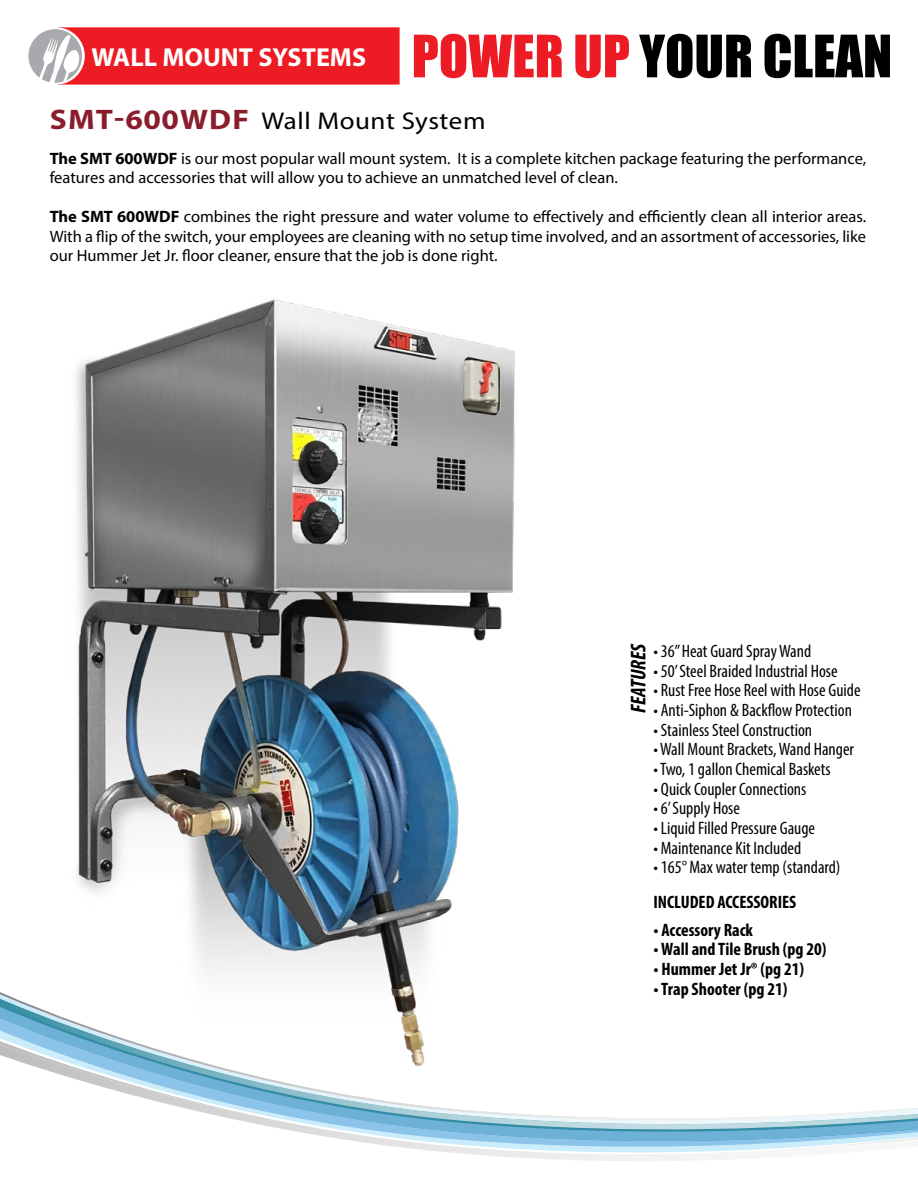
<style>
.page{position:relative;width:918px;height:1188px;background:#fff}
.page>*{position:absolute;margin:0;border:0;box-sizing:border-box;transform-origin:0 0}
.t1{font:700 26.1px "Myriad Pro";color:#fff}
.t2{font:24.3px "Myriad Pro";letter-spacing:.02em;color:#000;scale:1.11 1}
.t3{font:italic 700 condensed 21.45px "Myriad Pro";color:#000}
.t4{font:condensed 18px "Myriad Pro";color:#000}
.t5{font:700 condensed 18px "Myriad Pro";color:#000}
.t6{font:16.5px/19.5px "Myriad Pro";color:#000}
.s1{font-family:"Impact";font-weight:400;font-size:54px;color:#ed1c24}
.s2{font-family:"Impact";font-weight:400;font-size:54px;color:#000}
.s3{font-weight:700;font-size:28.35px;color:#8a1d2c}
.s4{font-weight:700}
</style>
<div class="page">
<svg style="left:28px;top:27px;width:372px;height:58px;background:#e9373e"></svg>
<img style="left:0;top:996px;width:61px;height:46px">
<img style="left:0;top:1042px;width:918px;height:119px">
<img style="left:61px;top:299px;width:463px;height:780px">
<h1 class="t1" style="left:92px;top:40px;width:802px">WALL MOUNT SYSTEMS <span class="s1">POWER UP</span> <span class="s2">YOUR CLEAN</span></h1>
<h2 class="t2" style="left:50px;top:106px;width:394px"><span class="s3">SMT-600WDF</span> Wall Mount System</h2>
<p class="t6" style="left:50px;top:148px;width:818px"><span class="s4">The SMT 600WDF</span> is our most popular wall mount system. It is a complete kitchen package featuring the performance, features and accessories that will allow you to achieve an unmatched level of clean.</p>
<p class="t6" style="left:50px;top:207px;width:818px;text-align:justify"><span class="s4">The SMT 600WDF</span> combines the right pressure and water volume to effectively and efficiently clean all interior areas.<br>With a flip of the switch, your employees are cleaning with no setup time involved, and an assortment of accessories, like our Hummer Jet Jr. floor cleaner, ensure that the job is done right.</p>
<h3 class="t3" style="left:625px;top:713px;width:72px;rotate:-90deg">FEATURES</h3>
<p class="t4" style="left:653px;top:640px;width:159px">• 36” Heat Guard Spray Wand</p>
<p class="t4" style="left:653px;top:660px;width:186px">• 50’ Steel Braided Industrial Hose</p>
<p class="t4" style="left:653px;top:680px;width:209px">• Rust Free Hose Reel with Hose Guide</p>
<p class="t4" style="left:653px;top:699px;width:200px">• Anti-Siphon &amp; Backflow Protection</p>
<p class="t4" style="left:653px;top:719px;width:160px">• Stainless Steel Construction</p>
<p class="t4" style="left:653px;top:739px;width:202px">• Wall Mount Brackets, Wand Hanger</p>
<p class="t4" style="left:653px;top:758px;width:179px">• Two, 1 gallon Chemical Baskets</p>
<p class="t4" style="left:653px;top:778px;width:155px">• Quick Coupler Connections</p>
<p class="t4" style="left:653px;top:798px;width:88px">• 6’ Supply Hose</p>
<p class="t4" style="left:653px;top:817px;width:163px">• Liquid Filled Pressure Gauge</p>
<p class="t4" style="left:653px;top:837px;width:149px">• Maintenance Kit Included</p>
<p class="t4" style="left:653px;top:857px;width:189px">• 165° Max water temp (standard)</p>
<p class="t5" style="left:653px;top:891px;width:144px">INCLUDED ACCESSORIES</p>
<p class="t5" style="left:653px;top:918px;width:101px">• Accessory Rack</p>
<p class="t5" style="left:653px;top:938px;width:175px">• Wall and Tile Brush (pg 20)</p>
<p class="t5" style="left:653px;top:958px;width:152px">• Hummer Jet Jr® (pg 21)</p>
<p class="t5" style="left:653px;top:977px;width:135px">• Trap Shooter (pg 21)</p>
</div>
